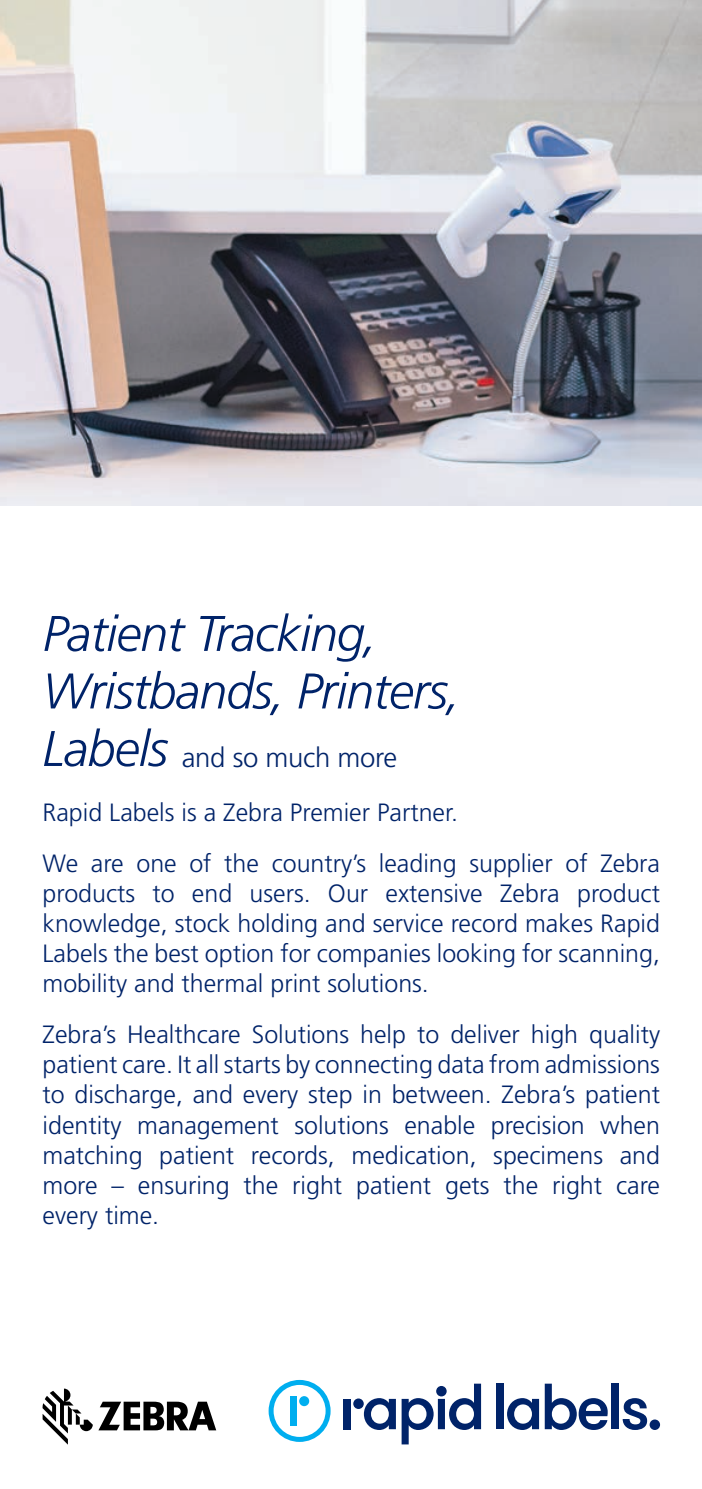
<style>
.page{position:relative;width:702px;height:1489px;background:#fff}
.page>*{position:absolute;margin:0;border:0;box-sizing:border-box;transform-origin:0 0}
.t1{font:italic 300 50px/57.5px "Frutiger";letter-spacing:-.02em;color:#002369}
.t2{font:300 27.5px "Frutiger";letter-spacing:-.01em;color:#002369}
.t3{font:300 25px/30px "Frutiger";color:#002369;text-align:justify}
.s1{font-style:italic;font-size:50px}
</style>
<div class="page">
<img style="left:0;top:0;width:702px;height:506px">
<svg style="left:43px;top:1388px;width:173px;height:56px"></svg>
<svg style="left:268px;top:1379px;width:62px;height:62px"></svg>
<svg style="left:364px;top:1383px;width:117px;height:61px"></svg>
<div style="left:344px;top:1398px;width:7px;height:30px;background:#002369"></div>
<div style="left:353px;top:1398px;width:11px;height:10px;background:#002369;border-radius:50%"></div>
<div style="left:496px;top:1383px;width:7px;height:45px;background:#002369"></div>
<svg style="left:507px;top:1383px;width:100px;height:46px"></svg>
<div style="left:612px;top:1383px;width:7px;height:45px;background:#002369"></div>
<svg style="left:622px;top:1398px;width:25px;height:31px"></svg>
<div style="left:649px;top:1419px;width:11px;height:10px;background:#002369;border-radius:50%"></div>
<h1 class="t1" style="left:43px;top:604px;width:420px">Patient Tracking,<br>Wristbands, Printers,</h1>
<p class="t2" style="left:43px;top:742px;width:356px"><span class="s1">Labels</span> and so much more</p>
<p class="t3" style="left:43px;top:786px;width:619px;line-height:51.2px">Rapid Labels is a Zebra Premier Partner.<br>We are one of the country’s leading supplier of Zebra</p>
<p class="t3" style="left:43px;top:878px;width:619px">products to end users. Our extensive Zebra product knowledge, stock holding and service record makes Rapid Labels the best option for companies looking for scanning, mobility and thermal print solutions.</p>
<p class="t3" style="left:43px;top:1019px;width:619px">Zebra’s Healthcare Solutions help to deliver high quality patient care. It all starts by connecting data from admissions to discharge, and every step in between. Zebra’s patient identity management solutions enable precision when matching patient records, medication, specimens and more – ensuring the right patient gets the right care every time.</p>
</div>
